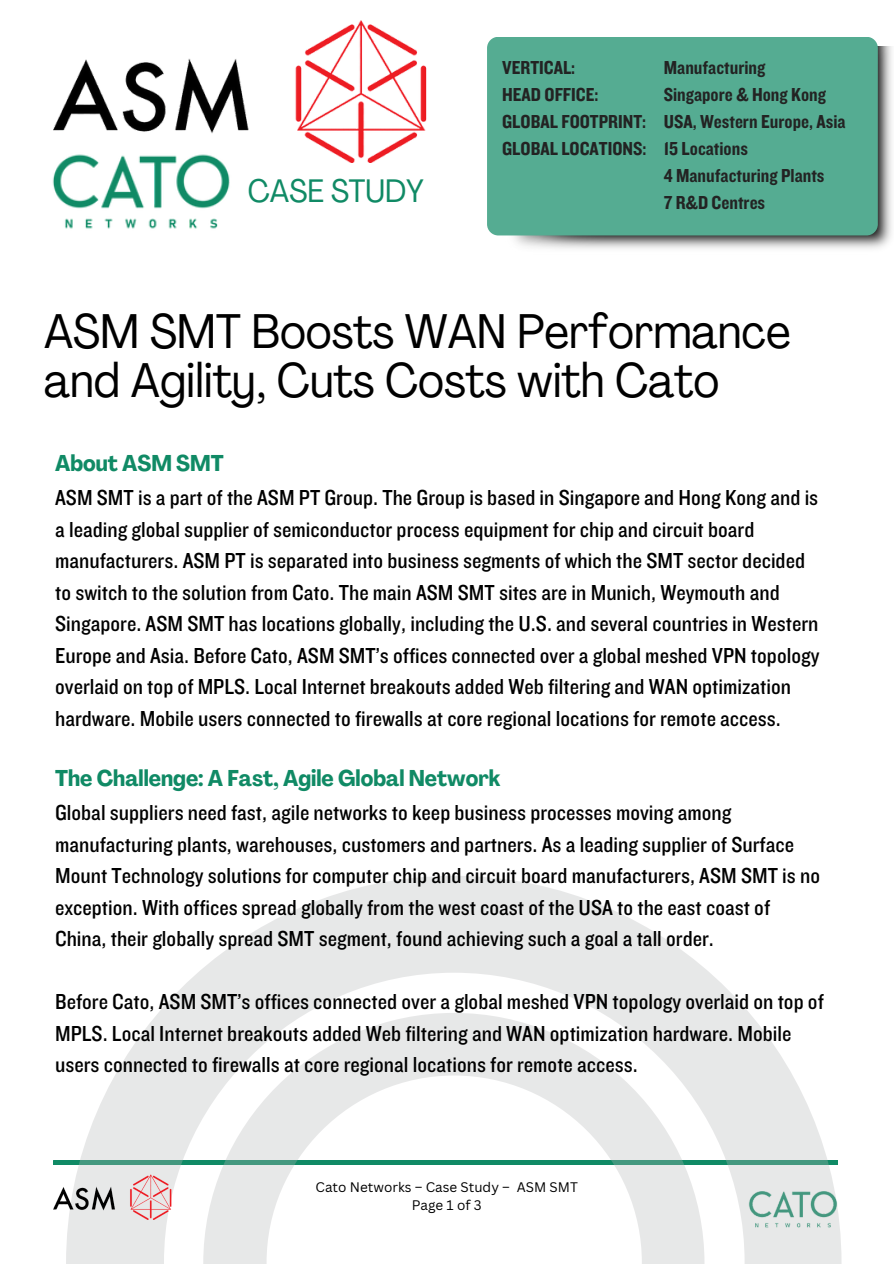
<style>
.page{position:relative;width:894px;height:1264px;background:#fff}
.page>*{position:absolute;margin:0;border:0;box-sizing:border-box;transform-origin:0 0}
.t1{font:condensed 48px/48.3px "Agrandir";color:#000}
.t2{font:condensed 32.1px "Agrandir";color:#108a65}
.t3{font:22.5px/31.5px "Knockout 30";color:#000}
.t4{font:19.5px/27px "Knockout 50";color:#232323}
.t5{font:13.5px "Canva Sans";color:#000}
.s1{font-family:"Agrandir";font-weight:700;font-stretch:condensed;color:#108a65}
</style>
<div class="page">
<img style="left:502px;top:46px;width:390px;height:203px">
<div style="left:487px;top:37px;width:390px;height:198px;background:#55ac92;border-radius:11px"></div>
<svg style="left:66px;top:876px;width:776px;height:387px;fill:#e7e8e8"></svg>
<svg style="left:203px;top:1012px;width:502px;height:251px"></svg>
<img style="left:52px;top:162px;width:178px;height:67px">
<img style="left:53px;top:20px;width:374px;height:142px">
<img style="left:53px;top:1173px;width:119px;height:46px">
<h3 class="t2" style="left:248px;top:178px;width:178px">CASE STUDY</h3>
<p class="t4" style="left:502px;top:53px;width:146px">VERTICAL:<br>HEAD OFFICE:<br>GLOBAL FOOTPRINT:<br>GLOBAL LOCATIONS:</p>
<p class="t4" style="left:663px;top:53px;width:183px">Manufacturing<br>Singapore &amp; Hong Kong<br>USA, Western Europe, Asia<br>15 Locations<br>4 Manufacturing Plants<br>7 R&amp;D Centres</p>
<p class="t1" style="left:44px;top:312px;width:748px">ASM SMT Boosts WAN Performance and Agility, Cuts Costs with Cato</p>
<h2 class="t3" style="left:55px;top:446px;width:764px;line-height:33.8px"><span class="s1">About ASM SMT<br></span>ASM SMT is a part of the ASM PT Group. The Group is based in Singapore and Hong Kong and is</h2>
<h2 class="t3" style="left:55px;top:512px;width:765px">a leading global supplier of semiconductor process equipment for chip and circuit board manufacturers. ASM PT is separated into business segments of which the SMT sector decided to switch to the solution from Cato. The main ASM SMT sites are in Munich, Weymouth and Singapore. ASM SMT has locations globally, including the U.S. and several countries in Western Europe and Asia. Before Cato, ASM SMT’s offices connected over a global meshed VPN topology overlaid on top of MPLS. Local Internet breakouts added Web filtering and WAN optimization hardware. Mobile users connected to firewalls at core regional locations for remote access.</h2>
<p class="t3" style="left:55px;top:761px;width:677px;line-height:33.8px"><span class="s1">The Challenge: A Fast, Agile Global Network<br></span>Global suppliers need fast, agile networks to keep business processes moving among</p>
<p class="t3" style="left:55px;top:827px;width:766px">manufacturing plants, warehouses, customers and partners. As a leading supplier of Surface Mount Technology solutions for computer chip and circuit board manufacturers, ASM SMT is no exception. With offices spread globally from the west coast of the USA to the east coast of China, their globally spread SMT segment, found achieving such a goal a tall order.</p>
<h4 class="t3" style="left:55px;top:985px;width:770px">Before Cato, ASM SMT’s offices connected over a global meshed VPN topology overlaid on top of<br>MPLS. Local Internet breakouts added Web filtering and WAN optimization hardware. Mobile users connected to firewalls at core regional locations for remote access.</h4>
<h3 class="t5" style="left:315px;top:1177px;width:264px">Cato Networks – Case Study – ASM SMT</h3>
<h3 class="t5" style="left:411px;top:1195px;width:71px">Page 1 of 3</h3>
</div>
